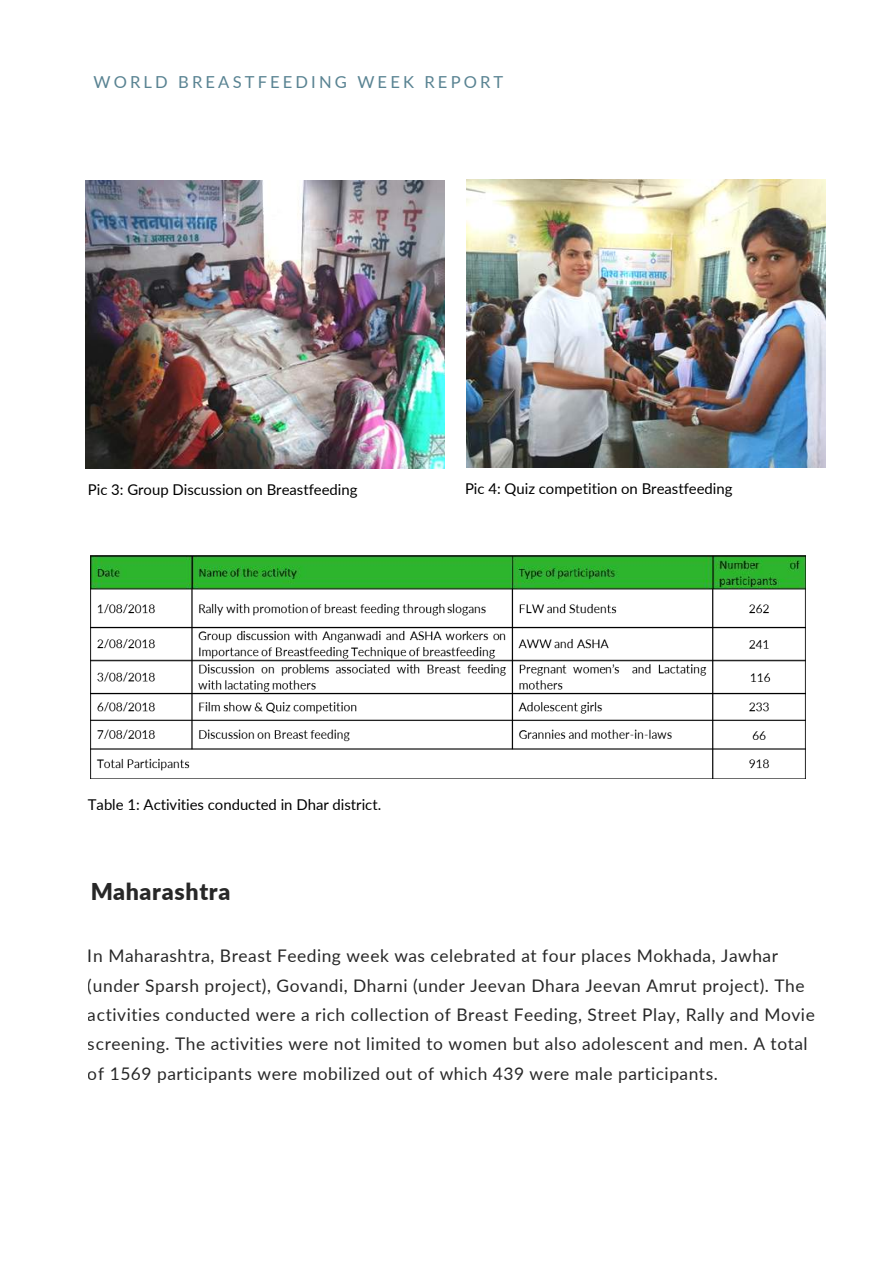
<style>
.page{position:relative;width:893px;height:1263px;background:#fff}
.page>*{position:absolute;margin:0;border:0;box-sizing:border-box;transform-origin:0 0}
.t1{font:900 23.25px "Lato";letter-spacing:.03em;color:#000}
.t2{font:17.4px/29.2px "Lato";letter-spacing:.03em;color:#000}
.t3{font:16.5px "Lato";letter-spacing:.19em;color:#598392}
.t4{font:14.85px "Lato";color:#000}
</style>
<div class="page">
<img style="left:86px;top:180px;width:359px;height:288px">
<img style="left:466px;top:179px;width:359px;height:288px">
<img style="left:90px;top:555px;width:715px;height:223px">
<p class="t3" style="left:93px;top:72px;width:411px">WORLD BREASTFEEDING WEEK REPORT</p>
<p class="t4" style="left:88px;top:481px;width:271px">Pic 3: Group Discussion on Breastfeeding</p>
<p class="t4" style="left:465px;top:480px;width:269px">Pic 4: Quiz competition on Breastfeeding</p>
<p class="t4" style="left:88px;top:795px;width:295px">Table 1: Activities conducted in Dhar district.</p>
<h1 class="t1" style="left:90px;top:877px;width:142px">Maharashtra</h1>
<p class="t2" style="left:88px;top:941px;width:728px">In Maharashtra, Breast Feeding week was celebrated at four places Mokhada, Jawhar (under Sparsh project), Govandi, Dharni (under Jeevan Dhara Jeevan Amrut project). The activities conducted were a rich collection of Breast Feeding, Street Play, Rally and Movie screening. The activities were not limited to women but also adolescent and men. A total of 1569 participants were mobilized out of which 439 were male participants.</p>
</div>
